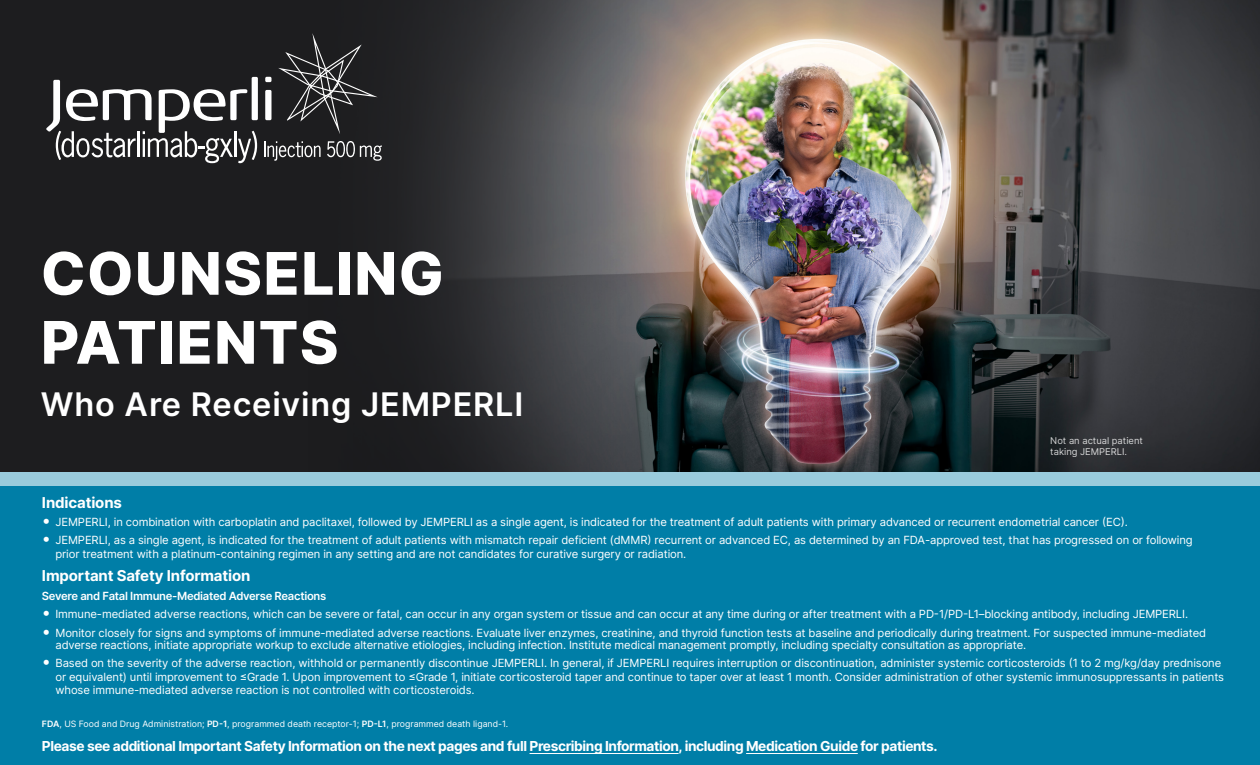
<style>
.page{position:relative;width:1260px;height:765px;background:#fff}
.page>*{position:absolute;margin:0;border:0;box-sizing:border-box;transform-origin:0 0}
.t1{font:800 58.75px/69px "Inter";letter-spacing:.025em;color:#fff}
.t2{font:600 32.5px "Inter";letter-spacing:.025em;color:#fff}
.t3{font:700 15px "Inter";letter-spacing:-.01em;color:#fff}
.t4{font:700 13.75px "Inter";letter-spacing:-.03em;color:#fff}
.t5{font:11.25px/13.5px "Inter";letter-spacing:-.01em;color:#fff}
.t6{font:600 11.25px "Inter";letter-spacing:-.025em;color:#fff}
.t7{font:9.38px/11.2px "Inter";color:#fff}
.t8{font:8.75px "Inter";color:#fff}
.s1{font-size:16.25px}
.s2{font-weight:600}
</style>
<div class="page">
<img style="left:742px;top:0;width:518px;height:472px">
<svg style="left:0;top:0;width:742px;height:472px;background:#373737"></svg>
<div style="left:0;top:486px;width:1260px;height:279px;background:#007ea7"></div>
<svg style="left:264px;top:141px;width:57px;height:20px"></svg>
<svg style="left:327px;top:141px;width:55px;height:20px"></svg>
<svg style="left:278px;top:33px;width:100px;height:101px;background:#333335"></svg>
<svg style="left:46px;top:80px;width:211px;height:83px"></svg>
<div style="left:252px;top:77px;width:6px;height:43px;background:#fff;border-radius:2px"></div>
<svg style="left:265px;top:77px;width:7px;height:43px"></svg>
<hr style="left:530px;top:753px;width:149px;height:1px;background:#fff">
<hr style="left:746px;top:753px;width:112px;height:1px;background:#fff">
<div style="left:0;top:472px;width:1260px;height:14px;background:#99cbdc"></div>
<h1 class="t1" style="left:41px;top:238px;width:404px">COUNSELING<br>PATIENTS</h1>
<h2 class="t2" style="left:41px;top:381px;width:484px">Who Are Receiving JEMPERLI</h2>
<p class="t7" style="left:1050px;top:435px;width:94px">Not an actual patient taking JEMPERLI.</p>
<h3 class="t3" style="left:42px;top:491px;width:82px">Indications</h3>
<p class="t5" style="left:42px;top:515px;width:1087px"><span class="s1">•</span> JEMPERLI, in combination with carboplatin and paclitaxel, followed by JEMPERLI as a single agent, is indicated for the treatment of adult patients with primary advanced or recurrent endometrial cancer (EC).</p>
<p class="t5" style="left:55px;top:533px;width:1139px;text-indent:-13px"><span class="s1">•</span> JEMPERLI, as a single agent, is indicated for the treatment of adult patients with mismatch repair deficient (dMMR) recurrent or advanced EC, as determined by an FDA-approved test, that has progressed on or following prior treatment with a platinum-containing regimen in any setting and are not candidates for curative surgery or radiation.</p>
<h3 class="t3" style="left:42px;top:565px;width:210px">Important Safety Information</h3>
<p class="t6" style="left:42px;top:588px;width:286px">Severe and Fatal Immune-Mediated Adverse Reactions</p>
<p class="t5" style="left:42px;top:607px;width:1148px"><span class="s1">•</span> Immune-mediated adverse reactions, which can be severe or fatal, can occur in any organ system or tissue and can occur at any time during or after treatment with a PD-1/PD-L1–blocking antibody, including JEMPERLI.</p>
<p class="t5" style="left:55px;top:626px;width:1152px;line-height:12.5px;text-indent:-13px"><span class="s1">•</span> Monitor closely for signs and symptoms of immune-mediated adverse reactions. Evaluate liver enzymes, creatinine, and thyroid function tests at baseline and periodically during treatment. For suspected immune-mediated adverse reactions, initiate appropriate workup to exclude alternative etiologies, including infection. Institute medical management promptly, including specialty consultation as appropriate.</p>
<p class="t5" style="left:55px;top:656px;width:1170px;text-indent:-13px"><span class="s1">•</span> Based on the severity of the adverse reaction, withhold or permanently discontinue JEMPERLI. In general, if JEMPERLI requires interruption or discontinuation, administer systemic corticosteroids (1 to 2 mg/kg/day prednisone or equivalent) until improvement to ≤Grade 1. Upon improvement to ≤Grade 1, initiate corticosteroid taper and continue to taper over at least 1 month. Consider administration of other systemic immunosuppressants in patients whose immune-mediated adverse reaction is not controlled with corticosteroids.</p>
<p class="t8" style="left:42px;top:717px;width:468px"><span class="s2">FDA</span>, US Food and Drug Administration; <span class="s2">PD-1</span>, programmed death receptor-1; <span class="s2">PD-L1</span>, programmed death ligand-1.</p>
<p class="t4" style="left:42px;top:736px;width:897px">Please see additional Important Safety Information on the next pages and full Prescribing Information, including Medication Guide for patients.</p>
</div>
